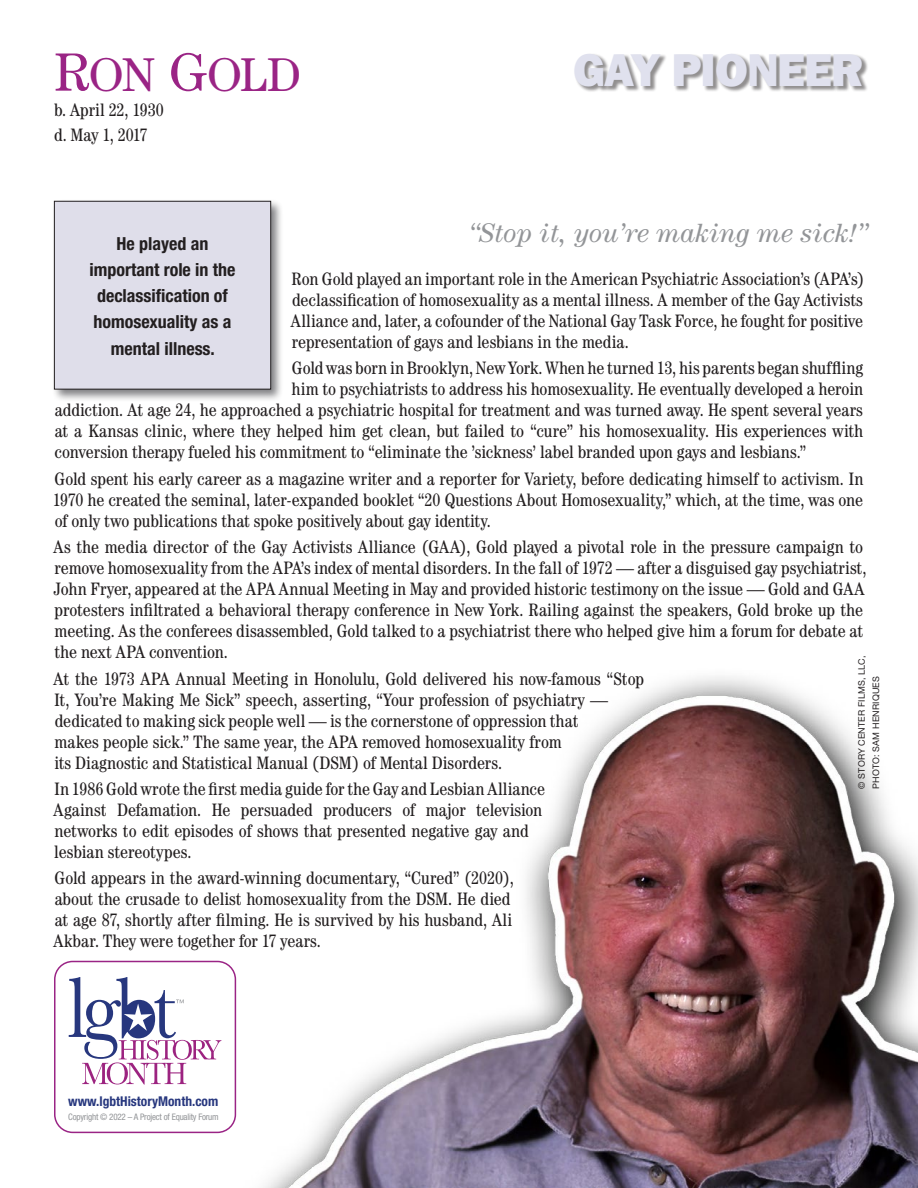
<style>
.page{position:relative;width:918px;height:1188px;background:#fff}
.page>*{position:absolute;margin:0;border:0;box-sizing:border-box;transform-origin:0 0}
.t1{font:47.55px "Century Book SC880";color:#9a2485}
.t2{font:800 39px "Franklin";letter-spacing:-.025em;color:#e0e1ee}
.t3{font:italic 27px "Century";color:#939598}
._2016_Bio_Text{font:condensed 18px/21px "Century";color:#231f20}
.t4{font:700 condensed 18px/26.2px "Helvetica Neue";color:#231f20;text-align:center}
.b_d__dates{font:condensed 18px "Century";letter-spacing:-.005em;color:#231f20}
.t5{font:700 condensed 13.5px "Helvetica Neue";color:#27377e}
.t6{font:9px "Helvetica Neue";letter-spacing:.015em;color:#231f20}
.t7{font:condensed 9px "Helvetica Neue";letter-spacing:-.02em;color:#939598}
.s1{font-size:54px}
</style>
<div class="page">
<div style="left:54px;top:961px;width:182px;height:172px;border:2px solid #9a2485;border-radius:18px"></div>
<svg style="left:69px;top:977px;width:152px;height:108px"></svg>
<img style="left:221px;top:676px;width:697px;height:512px">
<div style="left:574px;top:53px;width:295px;height:40px;background:#231f20;opacity:.5"></div>
<div style="left:52px;top:198px;width:232px;height:205px;background:#000007;opacity:.5"></div>
<div style="left:54px;top:201px;width:217px;height:188px;background:#dfdeea"></div>
<div style="left:54px;top:201px;width:217px;height:189px;border:1px solid #231f20"></div>
<p class="t1" style="left:54px;top:47px;width:249px"><span class="s1">R</span>ON <span class="s1">G</span>OLD</p>
<p class="b_d__dates" style="left:54px;top:99px;width:111px">b. April 22, 1930</p>
<p class="b_d__dates" style="left:54px;top:125px;width:95px">d. May 1, 2017</p>
<p class="t2" style="left:572px;top:43px;width:293px">GAY PIONEER</p>
<p class="t3" style="left:469px;top:217px;width:401px">“Stop it, you’re making me sick!”</p>
<p class="t4" style="left:89px;top:230px;width:148px">He played an important role in the declassification of homosexuality as a mental illness.</p>
<p class="_2016_Bio_Text" style="left:291px;top:268px;width:575px;text-align:justify">Ron Gold played an important role in the American Psychiatric Association’s (APA’s) declassification of homosexuality as a mental illness. A member of the Gay Activists Alliance and, later, a cofounder of the National Gay Task Force, he fought for positive representation of gays and lesbians in the media.</p>
<p class="_2016_Bio_Text" style="left:292px;top:358px;width:573px">Gold was born in Brooklyn, New York. When he turned 13, his parents began shuffling</p>
<p class="_2016_Bio_Text" style="left:292px;top:379px;width:573px">him to psychiatrists to address his homosexuality. He eventually developed a heroin</p>
<p class="_2016_Bio_Text" style="left:55px;top:400px;width:810px">addiction. At age 24, he approached a psychiatric hospital for treatment and was turned away. He spent several years</p>
<p class="_2016_Bio_Text" style="left:55px;top:421px;width:810px">at a Kansas clinic, where they helped him get clean, but failed to “cure” his homosexuality. His experiences with</p>
<p class="_2016_Bio_Text" style="left:55px;top:442px;width:753px">conversion therapy fueled his commitment to “eliminate the ’sickness’ label branded upon gays and lesbians.”</p>
<p class="_2016_Bio_Text" style="left:53px;top:468px;width:812px;text-align:justify">Gold spent his early career as a magazine writer and a reporter for Variety, before dedicating himself to activism. In 1970 he created the seminal, later-expanded booklet “20 Questions About Homosexuality,” which, at the time, was one of only two publications that spoke positively about gay identity.</p>
<p class="_2016_Bio_Text" style="left:54px;top:536px;width:814px">As the media director of the Gay Activists Alliance (GAA), Gold played a pivotal role in the pressure campaign to remove homosexuality from the APA’s index of mental disorders. In the fall of 1972 — after a disguised gay psychiatrist, John Fryer, appeared at the APA Annual Meeting in May and provided historic testimony on the issue — Gold and GAA protesters infiltrated a behavioral therapy conference in New York. Railing against the speakers, Gold broke up the meeting. As the conferees disassembled, Gold talked to a psychiatrist there who helped give him a forum for debate at the next APA convention.</p>
<p class="_2016_Bio_Text" style="left:54px;top:668px;width:592px">At the 1973 APA Annual Meeting in Honolulu, Gold delivered his now-famous “Stop It, You’re Making Me Sick” speech, asserting, “Your profession of psychiatry — dedicated to making sick people well — is the cornerstone of oppression that<br>makes people sick.” The same year, the APA removed homosexuality from<br>its Diagnostic and Statistical Manual (DSM) of Mental Disorders.</p>
<p class="_2016_Bio_Text" style="left:54px;top:778px;width:493px">In 1986 Gold wrote the first media guide for the Gay and Lesbian Alliance Against Defamation. He persuaded producers of major television networks to edit episodes of shows that presented negative gay and lesbian stereotypes.</p>
<p class="_2016_Bio_Text" style="left:54px;top:868px;width:462px">Gold appears in the award-winning documentary, “Cured” (2020), about the crusade to delist homosexuality from the DSM. He died at age 87, shortly after filming. He is survived by his husband, Ali Akbar. They were together for 17 years.</p>
<p class="t6" style="left:856px;top:789px;width:135px;rotate:-90deg">© STORY CENTER FILMS, LLC,</p>
<p class="t6" style="left:871px;top:789px;width:114px;rotate:-90deg">PHOTO: SAM HENRIQUES</p>
<p class="t5" style="left:68px;top:1093px;width:152px">www.lgbtHistoryMonth.com</p>
<p class="t7" style="left:68px;top:1112px;width:152px">Copyright © 2022 – A Project of Equality Forum</p>
</div>
